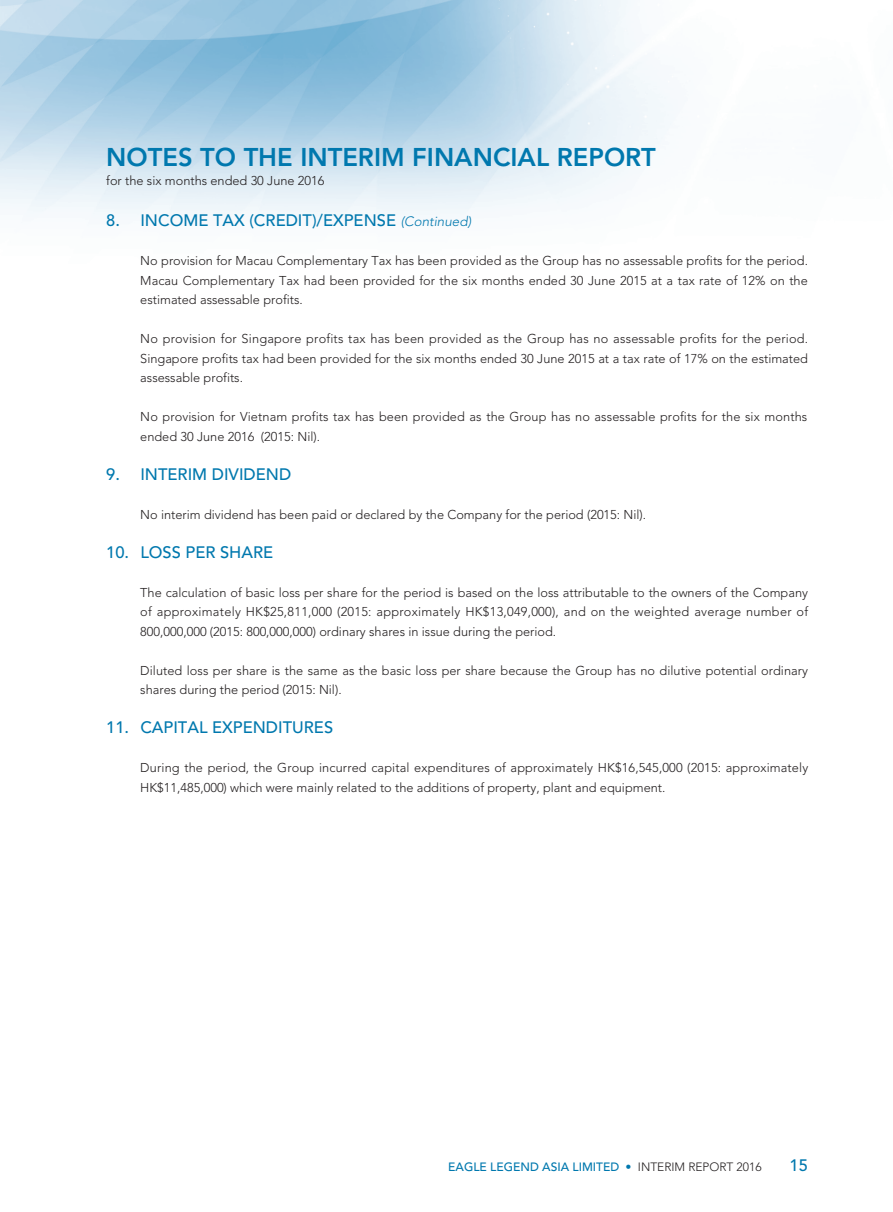
<style>
.page{position:relative;width:893px;height:1212px;background:#fff}
.page>*{position:absolute;margin:0;border:0;box-sizing:border-box;transform-origin:0 0}
.t1{font:800 25.5px "Avenir LT Std";color:#0078ae}
._01_H1{font:500 16.5px "Avenir LT Std";color:#0078ae}
._00_txt{font:300 12.75px/19.5px "Avenir LT Std";color:#231f20;text-align:justify}
.t2{font:500 12px "Avenir LT Std";color:#0078ae}
.s1{font-weight:300;font-style:italic;font-size:13.5px}
.s2{font-weight:300}
.s3{font-weight:300;color:#231f20}
</style>
<div class="page">
<h1 class="t1" style="left:106px;top:142px;width:551px">NOTES TO THE INTERIM FINANCIAL REPORT</h1>
<p class="_00_txt" style="left:106px;top:171px;width:220px">for the six months ended 30 June 2016</p>
<p class="_01_H1" style="left:106px;top:211px;width:366px">8. INCOME TAX (CREDIT)/EXPENSE <span class="s1">(Continued)</span></p>
<p class="_00_txt" style="left:140px;top:251px;width:669px">No provision for Macau Complementary Tax has been provided as the Group has no assessable profits for the period.<br>Macau Complementary Tax had been provided for the six months ended 30 June 2015 at a tax rate of 12% on the estimated assessable profits.</p>
<p class="_00_txt" style="left:140px;top:329px;width:669px">No provision for Singapore profits tax has been provided as the Group has no assessable profits for the period.<br>Singapore profits tax had been provided for the six months ended 30 June 2015 at a tax rate of 17% on the estimated assessable profits.</p>
<p class="_00_txt" style="left:140px;top:407px;width:668px">No provision for Vietnam profits tax has been provided as the Group has no assessable profits for the six months ended 30 June 2016 (2015: Nil).</p>
<p class="_01_H1" style="left:106px;top:465px;width:186px">9. INTERIM DIVIDEND</p>
<p class="_00_txt" style="left:140px;top:505px;width:507px">No interim dividend has been paid or declared by the Company for the period (2015: Nil).</p>
<p class="_01_H1" style="left:106px;top:543px;width:168px">10. LOSS PER SHARE</p>
<p class="_00_txt" style="left:140px;top:583px;width:669px">The calculation of basic loss per share for the period is based on the loss attributable to the owners of the Company of approximately HK$25,811,000 (2015: approximately HK$13,049,000), and on the weighted average number of 800,000,000 (2015: 800,000,000) ordinary shares in issue during the period.</p>
<p class="_00_txt" style="left:140px;top:661px;width:669px">Diluted loss per share is the same as the basic loss per share because the Group has no dilutive potential ordinary shares during the period (2015: Nil).</p>
<p class="_01_H1" style="left:106px;top:718px;width:228px">11. CAPITAL EXPENDITURES</p>
<p class="_00_txt" style="left:140px;top:758px;width:669px">During the period, the Group incurred capital expenditures of approximately HK$16,545,000 (2015: approximately<br>HK$11,485,000) which were mainly related to the additions of property, plant and equipment.</p>
<p class="t2" style="left:448px;top:1159px;width:315px">EAGLE LEGEND ASIA LIMITED <span class="s2">•</span> <span class="s3">INTERIM REPORT 2016</span></p>
<p class="_01_H1" style="left:790px;top:1155px;width:20px">15</p>
</div>
